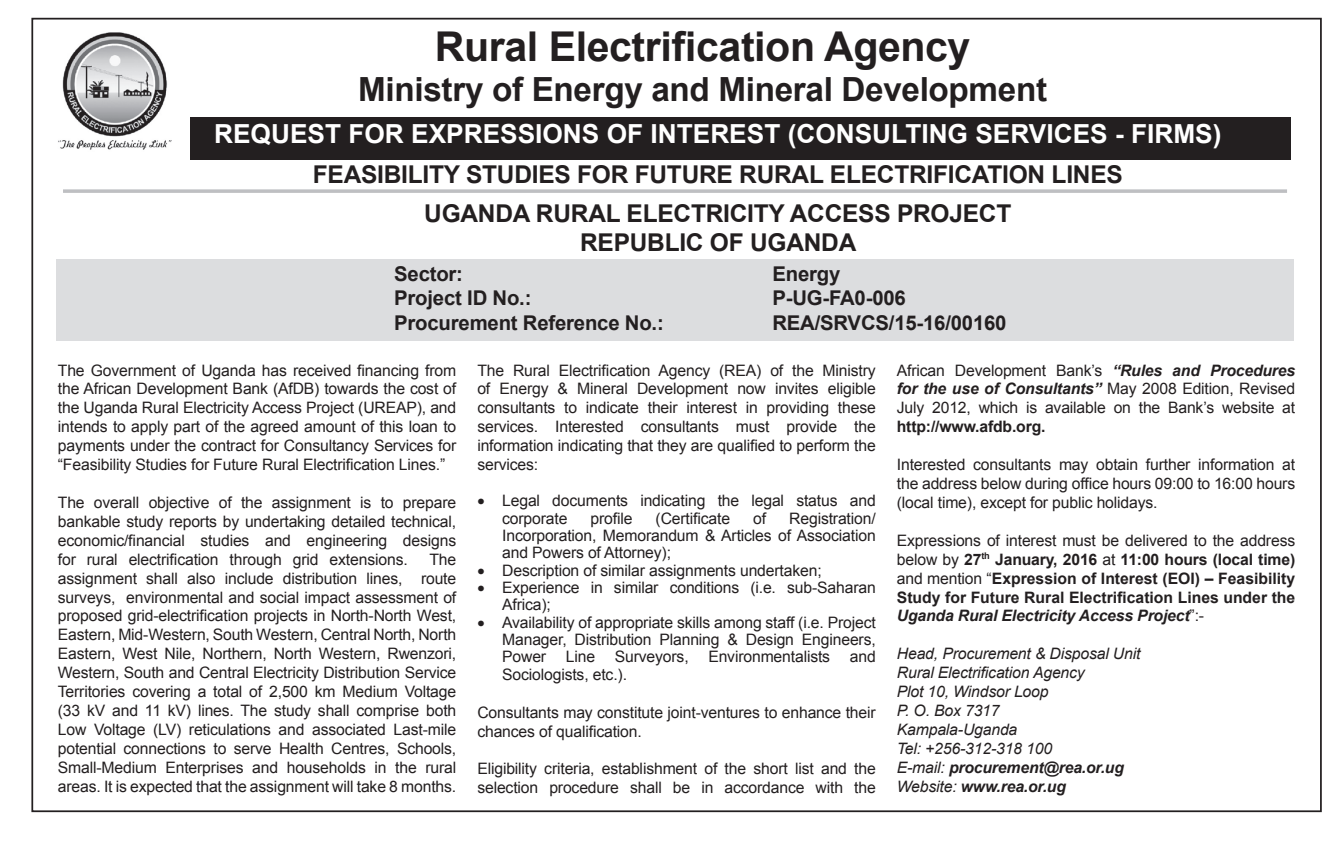
<style>
.page{position:relative;width:1340px;height:844px;background:#fff}
.page>*{position:absolute;margin:0;border:0;box-sizing:border-box;transform-origin:0 0}
.t1{font:700 41.12px "Arial";letter-spacing:-.01em;color:#231f20}
.t2{font:700 33.25px "Arial";letter-spacing:-.01em;color:#231f20}
.t3{font:700 26.25px "Arial";color:#fff}
.t4{font:700 24.5px/39.4px "Arial";letter-spacing:-.01em;color:#231f20;text-align:center}
.t5{font:700 20.3px "Arial";letter-spacing:-.01em;color:#231f20}
.t6{font:15.75px/18.9px "Arial";letter-spacing:-.01em;color:#231f20;text-align:justify}
.t7{font:700 15.75px/18.9px "Arial";color:#231f20;text-align:justify}
.t8{font:italic 15.75px/18.9px "Arial";letter-spacing:-.01em;color:#231f20}
.s1{font-weight:700;font-style:italic}
.s2{font-weight:400}
.s3{font-style:italic}
.s4{font-weight:700}
</style>
<div class="page">
<div style="left:190px;top:117px;width:1100px;height:43px;background:#231f20"></div>
<div style="left:56px;top:259px;width:1237px;height:81px;background:#dcdddf"></div>
<img style="left:58px;top:32px;width:114px;height:118px">
<svg style="left:63px;top:189px;width:1223px;height:4px;background:#c5c6c9"></svg>
<h1 class="t1" style="left:435px;top:19px;width:537px">Rural Electrification Agency</h1>
<h2 class="t2" style="left:358px;top:67px;width:690px">Ministry of Energy and Mineral Development</h2>
<h3 class="t3" style="left:214px;top:116px;width:1008px">REQUEST FOR EXPRESSIONS OF INTEREST (CONSULTING SERVICES - FIRMS)</h3>
<h3 class="t4" style="left:313px;top:155px;width:811px">FEASIBILITY STUDIES FOR FUTURE RURAL ELECTRIFICATION LINES<br>UGANDA RURAL ELECTRICITY ACCESS PROJECT</h3>
<h3 class="t4" style="left:580px;top:224px;width:278px">REPUBLIC OF UGANDA</h3>
<p class="t5" style="left:394px;top:260px;width:70px">Sector:</p>
<p class="t5" style="left:772px;top:260px;width:69px">Energy</p>
<p class="t5" style="left:394px;top:284px;width:139px">Project ID No.:</p>
<p class="t5" style="left:772px;top:284px;width:135px">P-UG-FA0-006</p>
<p class="t5" style="left:394px;top:309px;width:271px">Procurement Reference No.:</p>
<p class="t5" style="left:772px;top:309px;width:236px">REA/SRVCS/15-16/00160</p>
<p class="t6" style="left:58px;top:360px;width:400px">The Government of Uganda has received financing from the African Development Bank (AfDB) towards the cost of the Uganda Rural Electricity Access Project (UREAP), and intends to apply part of the agreed amount of this loan to payments under the contract for Consultancy Services for “Feasibility Studies for Future Rural Electrification Lines.”</p>
<p class="t6" style="left:58px;top:493px;width:400px">The overall objective of the assignment is to prepare bankable study reports by undertaking detailed technical, economic/financial studies and engineering designs for rural electrification through grid extensions.</p>
<p class="t6" style="left:58px;top:549px;width:400px;text-indent:371px">The assignment shall also include distribution lines, route surveys, environmental and social impact assessment of proposed grid-electrification projects in North-North West, Eastern, Mid-Western, South Western, Central North, North Eastern, West Nile, Northern, North Western, Rwenzori, Western, South and Central Electricity Distribution Service Territories covering a total of 2,500 km Medium Voltage (33 kV and 11 kV) lines. The study shall comprise both Low Voltage (LV) reticulations and associated Last-mile potential connections to serve Health Centres, Schools, Small-Medium Enterprises and households in the rural areas. It is expected that the assignment will take 8 months.</p>
<p class="t6" style="left:477px;top:360px;width:400px">The Rural Electrification Agency (REA) of the Ministry of Energy &amp; Mineral Development now invites eligible consultants to indicate their interest in providing these services. Interested consultants must provide the information indicating that they are qualified to perform the services:</p>
<p class="t6" style="left:502px;top:492px;width:375px;line-height:17.3px;text-indent:-25px">• Legal documents indicating the legal status and corporate</p>
<p class="t6" style="left:502px;top:509px;width:375px;line-height:17.3px;text-indent:287px">Registration/ Incorporation, Memorandum &amp; Articles of Association and Powers of Attorney);</p>
<p class="t6" style="left:477px;top:560px;width:346px">• Description of similar assignments undertaken;</p>
<p class="t6" style="left:502px;top:579px;width:375px;line-height:17.3px;text-indent:-25px">• Experience in similar conditions (i.e. sub-Saharan<br>Africa);</p>
<p class="t6" style="left:502px;top:613px;width:375px;line-height:17.3px;text-indent:-25px">• Availability of appropriate skills among staff (i.e. Project Manager, Distribution Planning &amp; Design Engineers, Power Line Surveyors, Environmentalists and Sociologists, etc.).</p>
<p class="t6" style="left:477px;top:702px;width:400px">Consultants may constitute joint-ventures to enhance their chances of qualification.</p>
<p class="t6" style="left:477px;top:759px;width:400px">Eligibility criteria, establishment of the short list and the selection procedure shall be in accordance with the</p>
<p class="t6" style="left:590px;top:508px;width:44px">profile</p>
<p class="t6" style="left:655px;top:508px;width:76px">(Certificate</p>
<p class="t6" style="left:753px;top:508px;width:14px">of</p>
<p class="t6" style="left:896px;top:360px;width:400px">African Development Bank’s <span class="s1">“Rules and Procedures for the use of Consultants”</span> May 2008 Edition, Revised July 2012, which is available on the Bank’s website at</p>
<p class="t7" style="left:896px;top:417px;width:150px">http://www.afdb.org.</p>
<p class="t6" style="left:896px;top:455px;width:400px">Interested consultants may obtain further information at the address below during office hours 09:00 to 16:00 hours (local time), except for public holidays.</p>
<p class="t7" style="left:896px;top:531px;width:400px"><span class="s2">Expressions of interest must be delivered to the address below by</span> 27<sup>th</sup> January, 2016 <span class="s2">at</span> 11:00 hours (local time) <span class="s2">and mention “</span>Expression of Interest (EOI) – Feasibility Study for Future Rural Electrification Lines under the <span class="s3">Uganda Rural Electricity Access Project</span><span class="s2">”:-</span></p>
<p class="t8" style="left:896px;top:644px;width:245px">Head, Procurement &amp; Disposal Unit<br>Rural Electrification Agency<br>Plot 10, Windsor Loop<br>P. O. Box 7317<br>Kampala-Uganda<br>Tel: +256-312-318 100<br>E-mail: <span class="s4">procurement@rea.or.ug<br></span>Website: <span class="s4">www.rea.or.ug</span></p>
</div>
